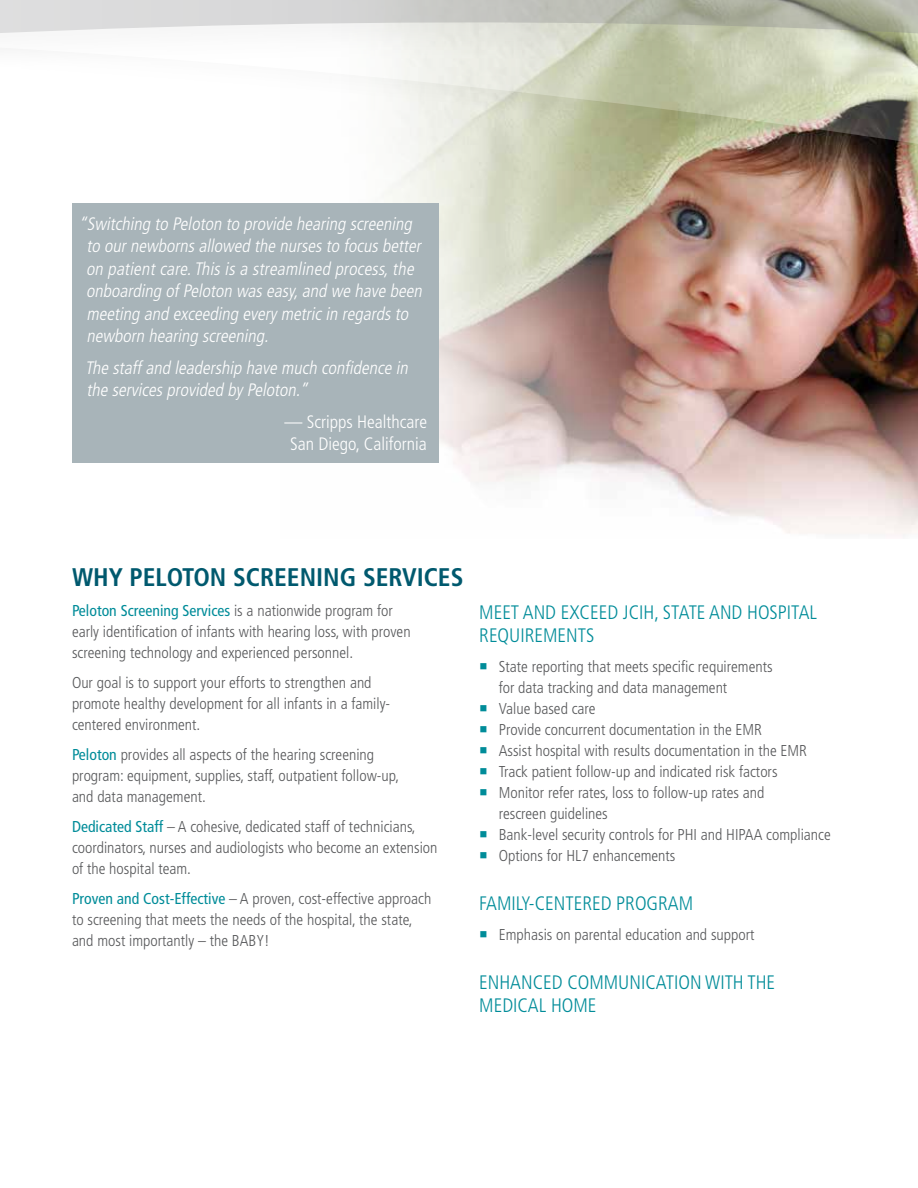
<style>
.page{position:relative;width:918px;height:1188px;background:#fff}
.page>*{position:absolute;margin:0;border:0;box-sizing:border-box;transform-origin:0 0}
.t1{font:700 condensed 25.5px "Frutiger LT Std";color:#00596e}
.t2{font:300 condensed 19.5px/23.4px "Frutiger LT Std";color:#008c99}
.t3{font:italic 300 condensed 18px/22.5px "Frutiger LT Std";color:#fff}
.t4{font:300 condensed 18px/22.5px "Frutiger LT Std";color:#fff;text-align:center}
.t5{font:300 condensed 15.75px/21px "Frutiger LT Std";color:#58595b}
.s1{font-weight:400;color:#008c99}
.s2{color:#008c99}
</style>
<div class="page">
<img style="left:439px;top:205px;width:479px;height:331px">
<svg style="left:392px;top:200px;width:526px;height:5px"></svg>
<div style="left:0;top:0;width:918px;height:200px;background:#000;opacity:.17"></div>
<svg style="left:0;top:0;width:918px;height:165px"></svg>
<div style="left:72px;top:203px;width:367px;height:260px;background:#a8b4b9"></div>
<p class="t3" style="left:86px;top:212px;width:341px;text-indent:-8px">“Switching to Peloton to provide hearing screening to ournewbornsallowed the nursesto focusbetter on patientcare.Thisisa streamlined process,the onboarding ofPeloton waseasy,and we have been meeting and exceeding everymetricin regardsto newborn hearing screening.</p>
<p class="t3" style="left:85px;top:356px;width:328px">The staffand leadership have much confidence in the servicesprovided byPeloton.”</p>
<p class="t4" style="left:284px;top:410px;width:144px">— Scripps Healthcare<br>San Diego, California</p>
<h1 class="t1" style="left:72px;top:562px;width:393px">WHY PELOTON SCREENING SERVICES</h1>
<p class="t5" style="left:72px;top:600px;width:340px"><span class="s1">Peloton Screening Services</span> is a nationwide program for early identification of infants with hearing loss, with proven screening technology and experienced personnel.</p>
<p class="t5" style="left:72px;top:672px;width:320px">Our goal is to support your efforts to strengthen and promote healthy development for all infants in a family&shy;centered environment.</p>
<p class="t5" style="left:72px;top:744px;width:329px"><span class="s1">Peloton</span> provides all aspects of the hearing screening program: equipment, supplies, staff, outpatient follow-up, and data management.</p>
<p class="t5" style="left:72px;top:816px;width:367px"><span class="s1">Dedicated Staff</span> – A cohesive, dedicated staff of technicians, coordinators, nurses and audiologists who become an extension of the hospital team.</p>
<p class="t5" style="left:72px;top:888px;width:361px"><span class="s1">Proven and Cost-Effective</span> – A proven, cost-effective approach to screening that meets the needs of the hospital, the state, and most importantly – the BABY!</p>
<p class="t2" style="left:479px;top:601px;width:339px">MEET AND EXCEED JCIH, STATE AND HOSPITAL<br>REQUIREMENTS</p>
<p class="t5" style="left:499px;top:656px;width:275px;text-indent:-19px"><span class="s2">○</span> State reporting that meets specific requirements for data tracking and data management</p>
<p class="t5" style="left:479px;top:698px;width:118px"><span class="s2">○</span> Value based care</p>
<p class="t5" style="left:479px;top:719px;width:284px"><span class="s2">○</span> Provide concurrent documentation in the EMR</p>
<p class="t5" style="left:479px;top:740px;width:329px"><span class="s2">○</span> Assist hospital with results documentation in the EMR</p>
<p class="t5" style="left:479px;top:761px;width:300px"><span class="s2">○</span> Track patient follow-up and indicated risk factors</p>
<p class="t5" style="left:499px;top:782px;width:267px;text-indent:-19px"><span class="s2">○</span> Monitor refer rates, loss to follow-up rates and rescreen guidelines</p>
<p class="t5" style="left:479px;top:824px;width:353px"><span class="s2">○</span> Bank-level security controls for PHI and HIPAA compliance</p>
<p class="t5" style="left:479px;top:845px;width:198px"><span class="s2">○</span> Options for HL7 enhancements</p>
<p class="t2" style="left:479px;top:892px;width:215px">FAMILY-CENTERED PROGRAM</p>
<p class="t5" style="left:479px;top:924px;width:277px"><span class="s2">○</span> Emphasis on parental education and support</p>
<p class="t2" style="left:479px;top:971px;width:298px">ENHANCED COMMUNICATION WITH THE<br>MEDICAL HOME</p>
</div>
